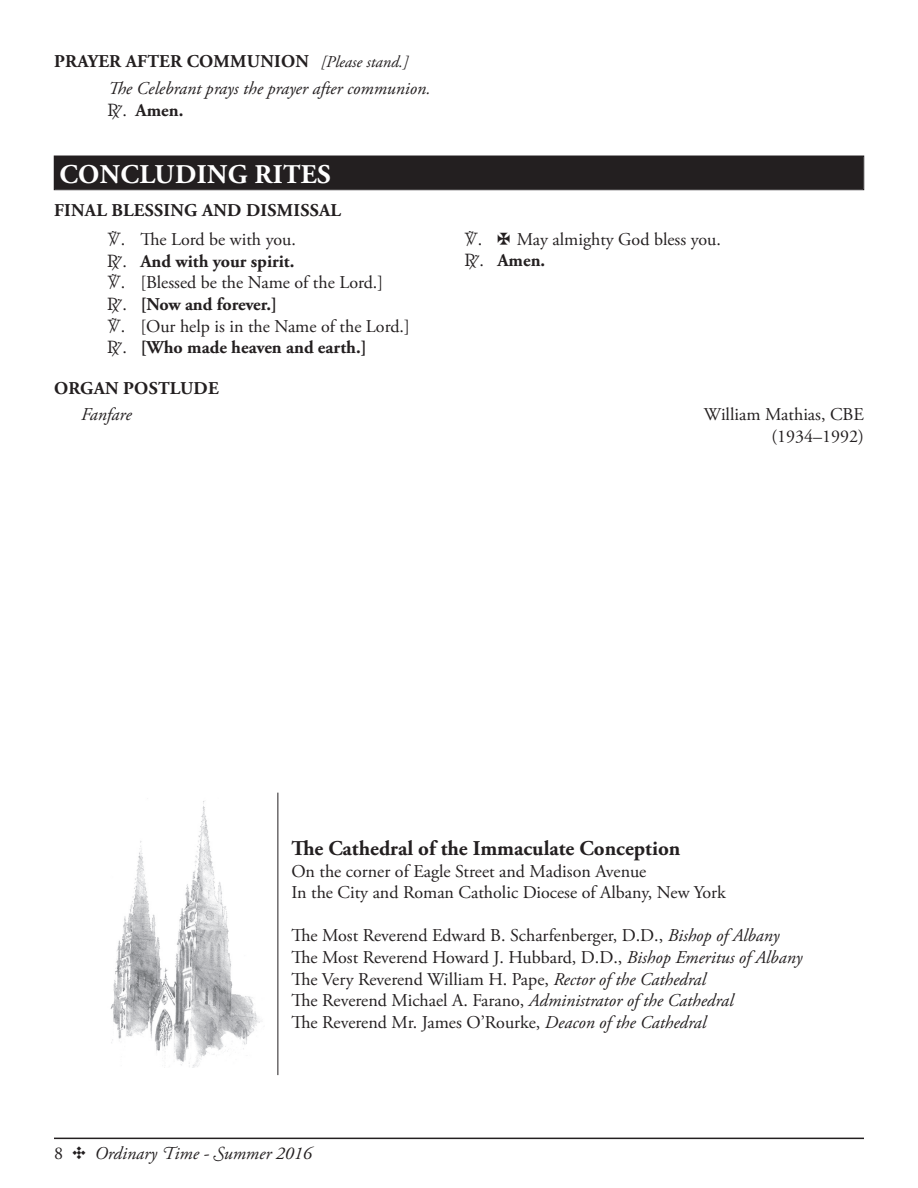
<style>
.page{position:relative;width:918px;height:1188px;background:#fff}
.page>*{position:absolute;margin:0;border:0;box-sizing:border-box;transform-origin:0 0}
.t1{font:700 27px "Adobe Garamond Pro";letter-spacing:.015em;color:#fff}
.t2{font:700 21px "Adobe Garamond Pro";color:#231f20}
.t3{font:18px/21.6px "Adobe Garamond Pro";color:#231f20}
.t4{font:italic 18px/27px "Adobe Garamond Pro";color:#231f20}
.t5{font:700 18px/28.8px "Adobe Garamond Pro";letter-spacing:.015em;color:#231f20;text-align:center}
.s1{font-weight:700;font-style:normal}
.s2{font-size:16.5px}
.s3{font-family:"liturgy";font-weight:400}
.s4{font-weight:400}
.s5{font-family:"liturgy"}
.s6{font-weight:700}
.s7{font-style:italic}
.s8{font-style:normal}
.s9{font-family:"Gothic Extras B";font-style:normal}
</style>
<div class="page">
<hr style="left:54px;top:1138px;width:810px;height:1px;background:#231f20">
<img style="left:110px;top:801px;width:150px;height:266px">
<hr style="left:278px;top:793px;width:1px;height:282px;background:#231f20">
<div style="left:54px;top:156px;width:810px;height:34px;background:#231f20"></div>
<div style="left:55px;top:157px;width:808px;height:32px;border:1px solid #231f20"></div>
<p class="t4" style="left:108px;top:48px;width:324px;text-indent:-54px"><span class="s1">Prayer After Communion</span> <span class="s2">[Please stand.]<br></span>The Celebrant prays the prayer after communion.</p>
<p class="t5" style="left:108px;top:96px;width:77px"><span class="s3">R</span><span class="s4">.</span> Amen.</p>
<h1 class="t1" style="left:60px;top:158px;width:269px">Concluding Rites</h1>
<p class="t5" style="left:54px;top:197px;width:289px">Final Blessing and Dismissal<br><span class="s3">V</span><span class="s4">. The Lord be with you.</span></p>
<p class="t3" style="left:108px;top:251px;width:303px"><span class="s5">R</span>. <span class="s6">And with your spirit.<br></span><span class="s5">{V</span>. [Blessed be the Name of the Lord.]<br><span class="s5">R</span>. <span class="s6">[Now and forever.]<br></span><span class="s5">V</span>. [Our help is in the Name of the Lord.]<br><span class="s5">R</span>. <span class="s6">[Who made heaven and earth.]</span></p>
<p class="t5" style="left:54px;top:374px;width:166px">Organ Postlude</p>
<p class="t3" style="left:465px;top:229px;width:258px"><span class="s5">V</span>. <sup>+</sup> May almighty God bless you.<br><span class="s5">R</span>. <span class="s6">Amen.</span></p>
<p class="t4" style="left:81px;top:401px;width:52px">Fanfare</p>
<p class="t3" style="left:704px;top:404px;width:162px;text-align:right">William Mathias, CBE (1934–1992)</p>
<p class="t2" style="left:291px;top:836px;width:391px">The Cathedral of the Immaculate Conception</p>
<p class="t3" style="left:291px;top:861px;width:436px">On the corner of Eagle Street and Madison Avenue<br>In the City and Roman Catholic Diocese of Albany, New York</p>
<p class="t3" style="left:291px;top:926px;width:512px">The Most Reverend Edward B. Scharfenberger, D.D., <span class="s7">Bishop of Albany </span>The Most Reverend Howard J. Hubbard, D.D., <span class="s7">Bishop Emeritus of Albany </span>The Very Reverend William H. Pape, <span class="s7">Rector of the Cathedral<br></span>The Reverend Michael A. Farano, <span class="s7">Administrator of the Cathedral<br></span>The Reverend Mr. James O’Rourke, <span class="s7">Deacon of the Cathedral</span></p>
<p class="t4" style="left:54px;top:1140px;width:259px"><span class="s8">8</span> <span class="s9">i</span> Ordinary Time - Summer 2016</p>
</div>
